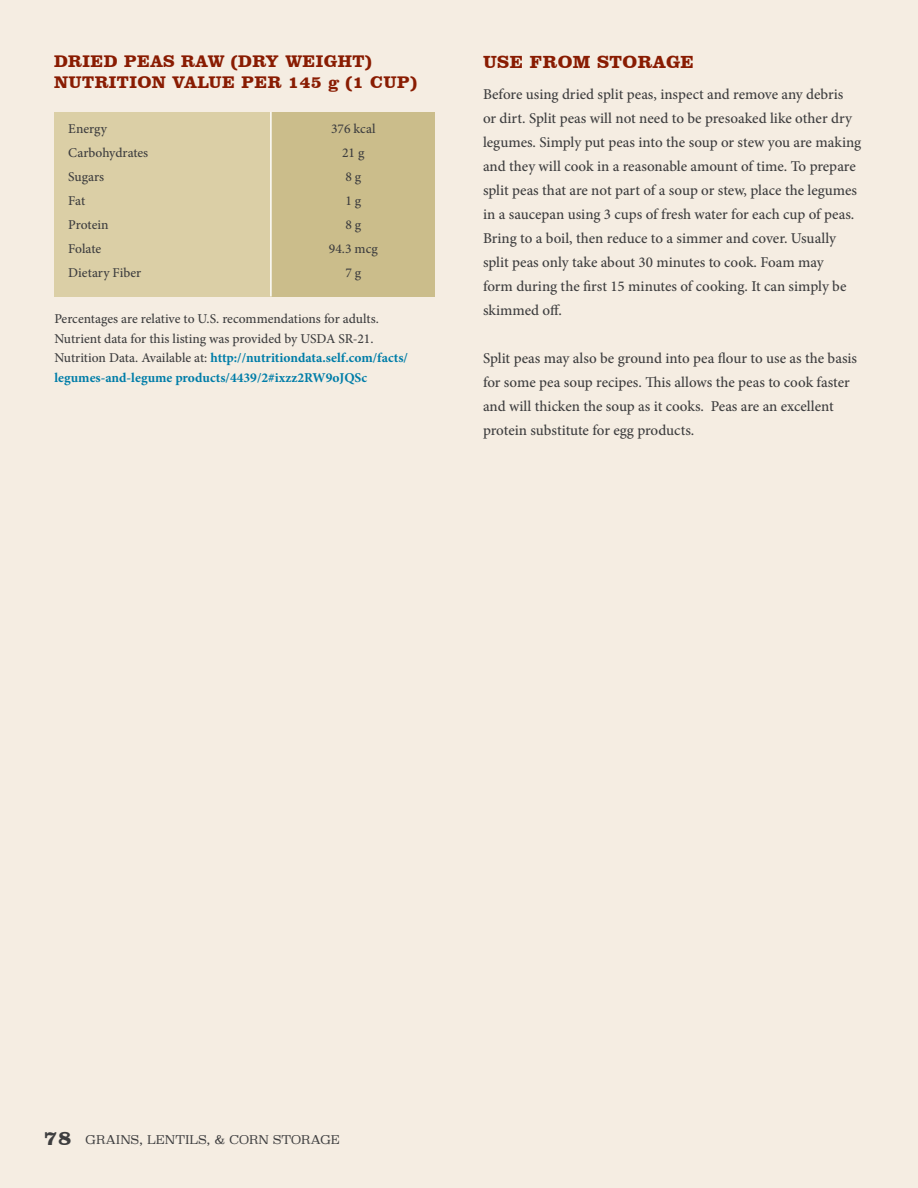
<style>
.page{position:relative;width:918px;height:1188px;background:#f5ede2}
.page>*{position:absolute;margin:0;border:0;box-sizing:border-box;transform-origin:0 0}
.t1{font:700 18px "Clarendon BT";letter-spacing:.025em;color:#891c02}
.t2{font:700 17.25px/21px "Clarendon BT";letter-spacing:.025em;color:#891c02}
.t3{font:500 15px/24px "Minion Pro";letter-spacing:-.005em;color:#3e3e3f}
.t4{font:500 13.5px/24px "Minion Pro";letter-spacing:-.005em;color:#3e3e3f}
.t5{font:12px "Superclarendon Lt";color:#3e3e3f}
.s1{font-weight:700;color:#007da8}
.s2{font-family:"Clarendon BT";font-weight:700;font-size:21px}
</style>
<div class="page">
<div style="left:54px;top:112px;width:381px;height:185px;background:#dbcfa6"></div>
<div style="left:271px;top:112px;width:164px;height:185px;background:#cbbd8b"></div>
<hr style="left:270px;top:112px;width:2px;height:185px;background:#fff">
<p class="t2" style="left:54px;top:50px;width:365px">DRIED PEAS RAW (DRY WEIGHT)<br>NUTRITION VALUE PER 145 g (1 CUP)</p>
<p class="t4" style="left:68px;top:117px;width:81px">Energy<br>Carbohydrates<br>Sugars<br>Fat<br>Protein<br>Folate<br>Dietary Fiber</p>
<p class="t4" style="left:54px;top:309px;width:355px;line-height:19.5px">Percentages are relative to U.S. recommendations for adults.<br>Nutrient data for this listing was provided by USDA SR-21.<br>Nutrition Data. Available at: <span class="s1">http://nutritiondata.self.com/facts/ legumes-and-legume products/4439/2#ixzz2RW9oJQSc</span></p>
<p class="t4" style="left:329px;top:117px;width:50px;text-align:center">376 kcal<br>21 g<br>8 g<br>1 g<br>8 g<br>94.3 mcg<br>7 g</p>
<p class="t1" style="left:483px;top:50px;width:213px">USE FROm STORAGE</p>
<p class="t3" style="left:483px;top:82px;width:380px">Before using dried split peas, inspect and remove any debris<br>or dirt. Split peas will not need to be presoaked like other dry legumes. Simply put peas into the soup or stew you are making and they will cook in a reasonable amount of time. To prepare split peas that are not part of a soup or stew, place the legumes in a saucepan using 3 cups of fresh water for each cup of peas.<br>Bring to a boil, then reduce to a simmer and cover. Usually split peas only take about 30 minutes to cook. Foam may<br>form during the first 15 minutes of cooking. It can simply be skimmed off.</p>
<p class="t3" style="left:483px;top:346px;width:376px">Split peas may also be ground into pea flour to use as the basis for some pea soup recipes. This allows the peas to cook faster and will thicken the soup as it cooks. Peas are an excellent protein substitute for egg products.</p>
<p class="t5" style="left:44px;top:1132px;width:297px"><span class="s2">78</span> GRAINS, LENTILS, &amp; CORN STORAGE</p>
</div>
